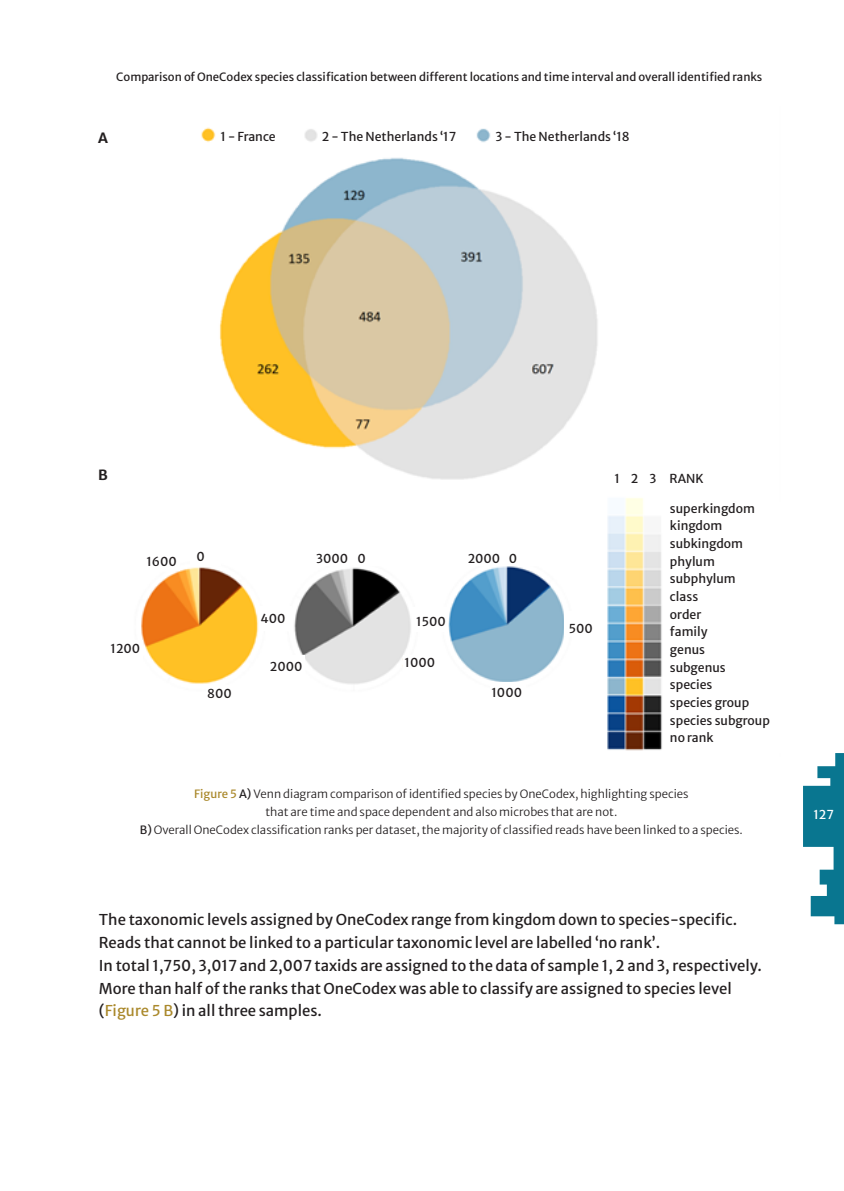
<style>
.page{position:relative;width:844px;height:1191px;background:#fff}
.page>*{position:absolute;margin:0;border:0;box-sizing:border-box;transform-origin:0 0}
.t1{font:14.88px/22.8px "Merriweather Sans";color:#231f20}
.t2{font:14px "Merriweather Sans";color:#231f20}
.t3{font:12.25px "Merriweather Sans";color:#231f20}
.t4{font:12.25px "Merriweather Sans";color:#fff}
.t5{font:11.38px "Merriweather Sans";color:#231f20}
.s1{color:#aa892c}
</style>
<div class="page">
<svg style="left:803px;top:753px;width:40px;height:171px"></svg>
<img style="left:141px;top:127px;width:521px;height:624px">
<div style="left:608px;top:466px;width:104px;height:29px;background:#fff"></div>
<div style="left:492px;top:125px;width:142px;height:23px;background:#fff"></div>
<div style="left:320px;top:125px;width:142px;height:23px;background:#fff"></div>
<div style="left:217px;top:125px;width:76px;height:23px;background:#fff"></div>
<div style="left:190px;top:540px;width:30px;height:26px;background:#fff"></div>
<div style="left:148px;top:546px;width:32px;height:24px;background:#fff"></div>
<div style="left:110px;top:640px;width:32px;height:24px;background:#fff"></div>
<div style="left:206px;top:685px;width:32px;height:24px;background:#fff"></div>
<div style="left:259px;top:606px;width:32px;height:24px;background:#fff"></div>
<div style="left:316px;top:542px;width:36px;height:24px;background:#fff"></div>
<div style="left:353px;top:542px;width:32px;height:24px;background:#fff"></div>
<div style="left:403px;top:655px;width:32px;height:24px;background:#fff"></div>
<div style="left:272px;top:655px;width:32px;height:24px;background:#fff"></div>
<div style="left:470px;top:542px;width:36px;height:24px;background:#fff"></div>
<div style="left:506px;top:542px;width:32px;height:24px;background:#fff"></div>
<div style="left:412px;top:607px;width:36px;height:24px;background:#fff"></div>
<div style="left:490px;top:682px;width:36px;height:24px;background:#fff"></div>
<div style="left:565px;top:611px;width:32px;height:24px;background:#fff"></div>
<p class="t5" style="left:116px;top:67px;width:647px">Comparison of OneCodex species classification between different locations and time interval and overall identified ranks</p>
<p class="t2" style="left:98px;top:125px;width:11px">A</p>
<p class="t3" style="left:220px;top:126px;width:57px">1 - France</p>
<p class="t3" style="left:321px;top:126px;width:136px">2 - The Netherlands ‘17</p>
<p class="t3" style="left:495px;top:126px;width:136px">3 - The Netherlands ‘18</p>
<p class="t2" style="left:98px;top:462px;width:11px">B</p>
<p class="t3" style="left:146px;top:551px;width:32px">1600</p>
<p class="t3" style="left:196px;top:545px;width:10px">0</p>
<p class="t3" style="left:110px;top:637px;width:31px">1200</p>
<p class="t3" style="left:207px;top:683px;width:26px">800</p>
<p class="t3" style="left:260px;top:608px;width:26px">400</p>
<p class="t3" style="left:316px;top:548px;width:33px">3000</p>
<p class="t3" style="left:357px;top:548px;width:10px">0</p>
<p class="t3" style="left:416px;top:610px;width:31px">1500</p>
<p class="t3" style="left:270px;top:655px;width:34px">2000</p>
<p class="t3" style="left:404px;top:652px;width:32px">1000</p>
<p class="t3" style="left:467px;top:548px;width:34px">2000</p>
<p class="t3" style="left:508px;top:548px;width:10px">0</p>
<p class="t3" style="left:491px;top:681px;width:32px">1000</p>
<p class="t3" style="left:568px;top:617px;width:26px">500</p>
<p class="t3" style="left:614px;top:468px;width:91px">1 2 3 RANK</p>
<p class="t3" style="left:669px;top:497px;width:86px">superkingdom</p>
<p class="t3" style="left:669px;top:515px;width:54px">kingdom</p>
<p class="t3" style="left:669px;top:533px;width:75px">subkingdom</p>
<p class="t3" style="left:669px;top:550px;width:46px">phylum</p>
<p class="t3" style="left:669px;top:568px;width:67px">subphylum</p>
<p class="t3" style="left:669px;top:586px;width:30px">class</p>
<p class="t3" style="left:669px;top:603px;width:33px">order</p>
<p class="t3" style="left:669px;top:621px;width:39px">family</p>
<p class="t3" style="left:669px;top:639px;width:37px">genus</p>
<p class="t3" style="left:669px;top:656px;width:57px">subgenus</p>
<p class="t3" style="left:669px;top:674px;width:44px">species</p>
<p class="t3" style="left:669px;top:692px;width:81px">species group</p>
<p class="t3" style="left:669px;top:709px;width:101px">species subgroup</p>
<p class="t3" style="left:669px;top:727px;width:45px">no rank</p>
<p class="t5" style="left:194px;top:783px;width:496px"><span class="s1">Figure 5</span> A) Venn diagram comparison of identified species by OneCodex, highlighting species</p>
<p class="t5" style="left:265px;top:802px;width:353px">that are time and space dependent and also microbes that are not.</p>
<p class="t5" style="left:140px;top:820px;width:604px">B) Overall OneCodex classification ranks per dataset, the majority of classified reads have been linked to a species.</p>
<p class="t1" style="left:99px;top:907px;width:639px">The taxonomic levels assigned by OneCodex range from kingdom down to species-specific.</p>
<p class="t1" style="left:99px;top:929px;width:562px">Reads that cannot be linked to a particular taxonomic level are labelled ‘no rank’.</p>
<p class="t1" style="left:99px;top:952px;width:664px">In total 1,750, 3,017 and 2,007 taxids are assigned to the data of sample 1, 2 and 3, respectively.<br>More than half of the ranks that OneCodex was able to classify are assigned to species level</p>
<p class="t1" style="left:99px;top:998px;width:224px">(<span class="s1">Figure 5 B</span>) in all three samples.</p>
<p class="t4" style="left:813px;top:804px;width:22px">127</p>
</div>
